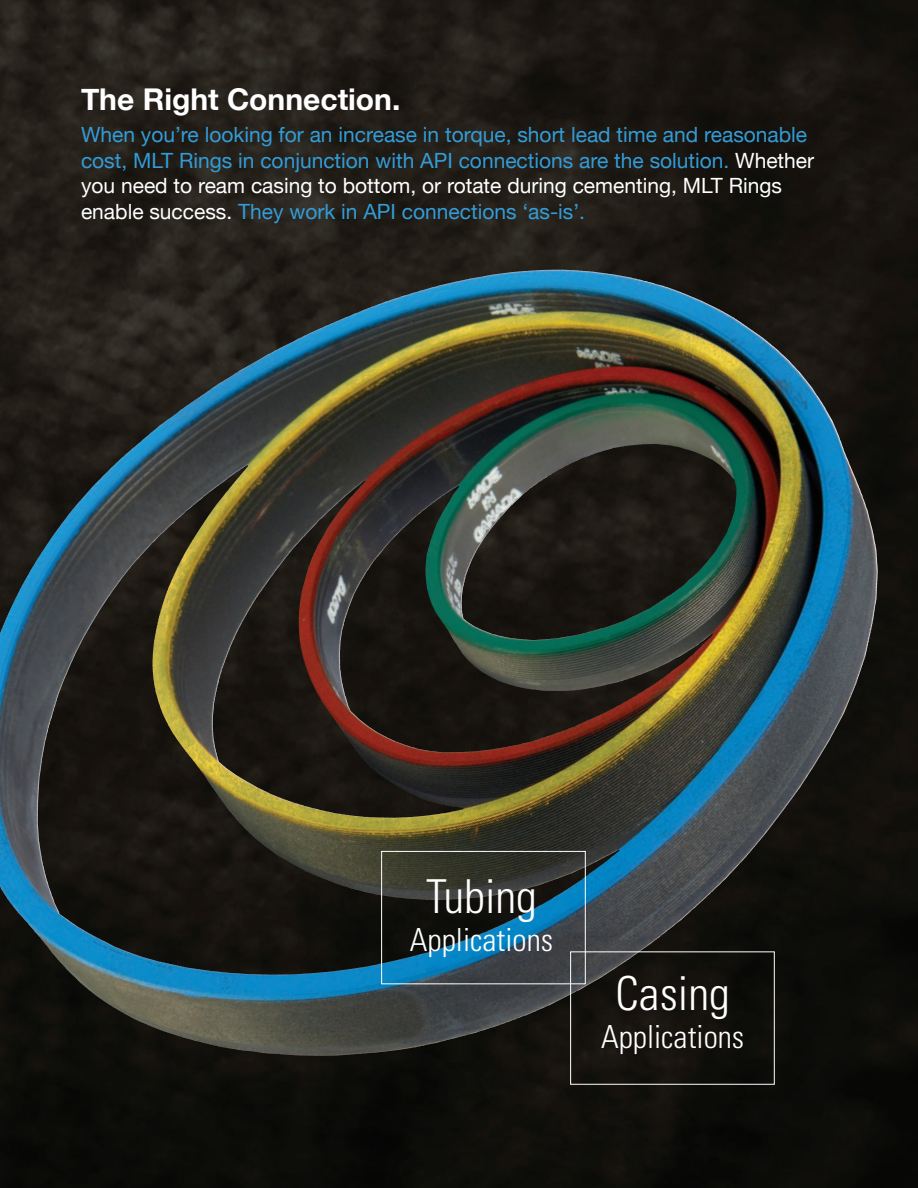
<style>
.page{position:relative;width:918px;height:1188px;background:#fff}
.page>*{position:absolute;margin:0;border:0;box-sizing:border-box;transform-origin:0 0}
.t1{font:300 condensed 46.8px "Univers";color:#fff}
.t2{font:300 condensed 31.8px "Univers";color:#fff}
.t3{font:700 30px "Helvetica Neue";color:#fff}
.t4{font:21px/25.5px "Helvetica Neue";color:#339cd7}
.s1{color:#fff}
</style>
<div class="page">
<img style="left:0;top:0;width:917px;height:1188px">
<hr style="left:917px;top:0;width:1px;height:1188px;background:#231f20">
<img style="left:517px;top:270px;width:40px;height:2px">
<div style="left:381px;top:851px;width:205px;height:133px;border:1px solid #fff"></div>
<div style="left:570px;top:951px;width:205px;height:134px;border:1px solid #fff"></div>
<h3 class="t3" style="left:81px;top:76px;width:321px">The Right Connection.</h3>
<p class="t4" style="left:81px;top:123px;width:735px">When you’re looking for an increase in torque, short lead time and reasonable cost, MLT Rings in conjunction with API connections are the solution. <span class="s1">Whether you need to ream casing to bottom, or rotate during cementing, MLT Rings enable success.</span> They work in API connections ‘as-is’.</p>
<h1 class="t1" style="left:426px;top:868px;width:112px">Tubing</h1>
<h2 class="t2" style="left:410px;top:921px;width:145px">Applications</h2>
<h1 class="t1" style="left:616px;top:965px;width:116px">Casing</h1>
<h2 class="t2" style="left:601px;top:1017px;width:145px">Applications</h2>
</div>
